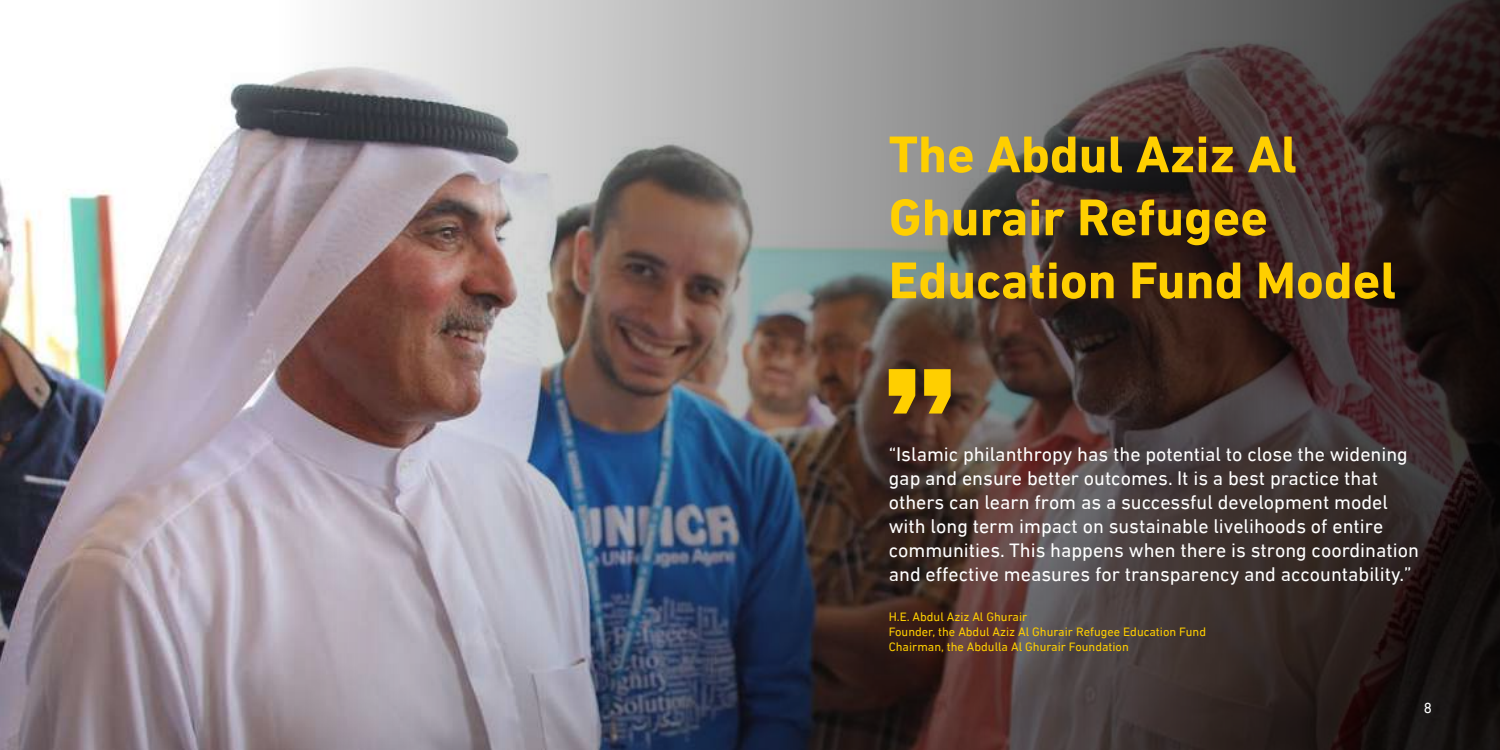
<style>
.page{position:relative;width:1500px;height:750px;background:#fff}
.page>*{position:absolute;margin:0;border:0;box-sizing:border-box;transform-origin:0 0}
.t1{font:700 52.5px/63px "DIN Next LT Arabic";color:#ffcf00}
.t2{font:20px/24px "DIN Next LT Arabic";color:#fff}
.t3{font:15px "DIN Next LT Arabic";color:#fff}
.t4{font:12.5px/15px "DIN Next LT Arabic";color:#ffcf00}
</style>
<div class="page">
<img style="left:0;top:181px;width:165px;height:569px">
<img style="left:165px;top:0;width:1335px;height:750px">
<svg style="left:889px;top:369px;width:26px;height:45px"></svg>
<svg style="left:924px;top:369px;width:27px;height:45px"></svg>
<h1 class="t1" style="left:889px;top:123px;width:509px">The Abdul Aziz Al<br>Ghurair Refugee<br>Education Fund Model</h1>
<p class="t2" style="left:889px;top:442px;width:532px">“Islamic philanthropy has the potential to close the widening gap and ensure better outcomes. It is a best practice that others can learn from as a successful development model with long term impact on sustainable livelihoods of entire communities. This happens when there is strong coordination and effective measures for transparency and accountability.”</p>
<p class="t4" style="left:889px;top:609px;width:319px">H.E. Abdul Aziz Al Ghurair<br>Founder, the Abdul Aziz Al Ghurair Refugee Education Fund<br>Chairman, the Abdulla Al Ghurair Foundation</p>
<p class="t3" style="left:1424px;top:699px;width:10px">8</p>
</div>
